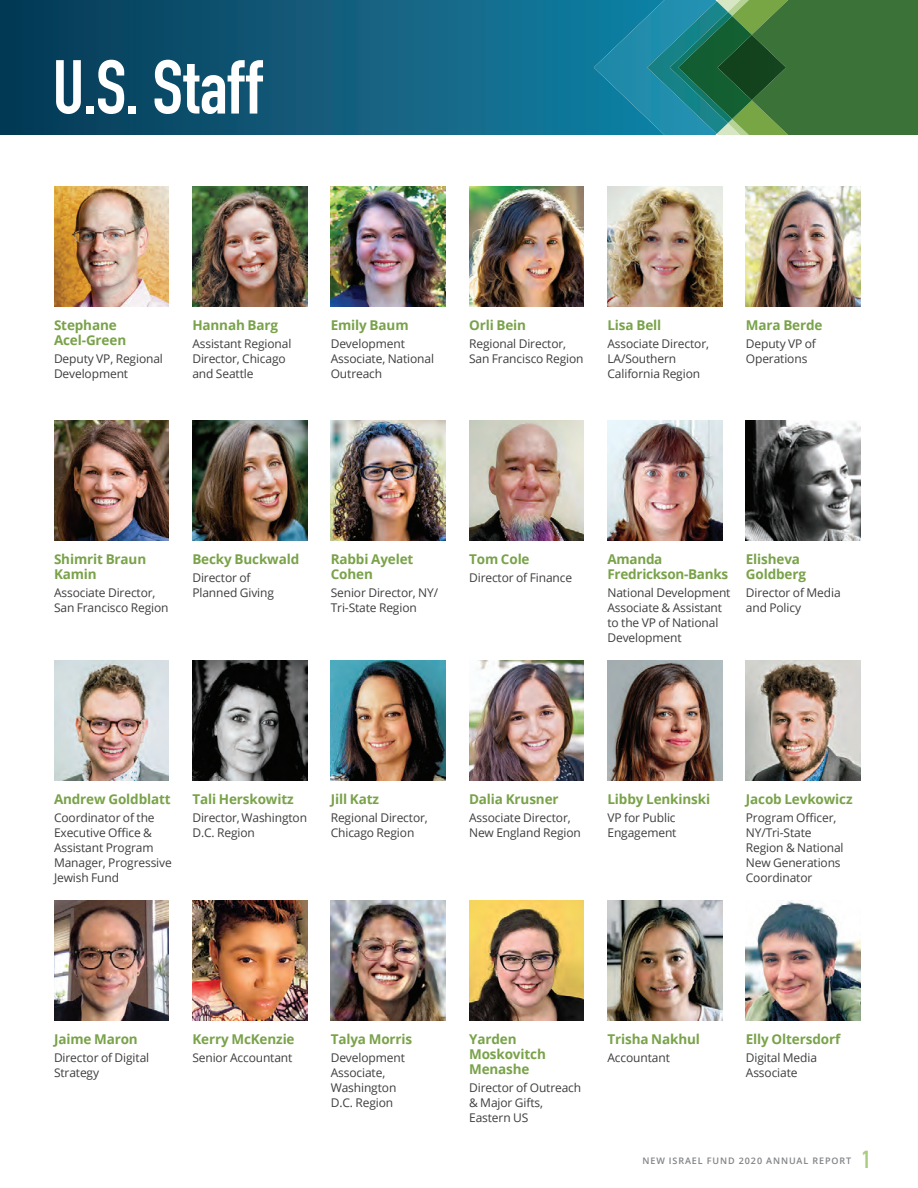
<style>
.page{position:relative;width:918px;height:1188px;background:#fff}
.page>*{position:absolute;margin:0;border:0;box-sizing:border-box;transform-origin:0 0}
.t1{font:75px "DIN Engschrift";letter-spacing:.01em;color:#fff}
.t2{font:24px "DIN Engschrift";color:#abcc80}
.t3{font:700 13.5px/15px "Open Sans";letter-spacing:-.01em;color:#79a249}
.t4{font:12px/15px "Open Sans";letter-spacing:-.01em;color:#3e3e3f}
.t5{font:600 9px "Open Sans";letter-spacing:.1em;color:#808285}
</style>
<div class="page">
<svg style="left:0;top:0;width:594px;height:135px;background:#0e5978"></svg>
<svg style="left:594px;top:0;width:324px;height:135px;background:#2e785c"></svg>
<img style="left:54px;top:186px;width:115px;height:121px">
<img style="left:331px;top:186px;width:115px;height:121px">
<img style="left:608px;top:186px;width:114px;height:121px">
<img style="left:192px;top:186px;width:115px;height:121px">
<img style="left:469px;top:186px;width:115px;height:121px">
<img style="left:746px;top:186px;width:115px;height:121px">
<img style="left:54px;top:420px;width:115px;height:121px">
<img style="left:331px;top:420px;width:115px;height:121px">
<img style="left:608px;top:420px;width:114px;height:121px">
<img style="left:192px;top:420px;width:115px;height:121px">
<img style="left:469px;top:420px;width:115px;height:121px">
<img style="left:746px;top:420px;width:115px;height:121px">
<img style="left:54px;top:660px;width:115px;height:121px">
<img style="left:331px;top:660px;width:115px;height:121px">
<img style="left:608px;top:660px;width:114px;height:121px">
<img style="left:192px;top:660px;width:115px;height:121px">
<img style="left:469px;top:660px;width:115px;height:121px">
<img style="left:746px;top:660px;width:115px;height:121px">
<img style="left:54px;top:900px;width:115px;height:121px">
<img style="left:331px;top:900px;width:115px;height:121px">
<img style="left:608px;top:900px;width:114px;height:121px">
<img style="left:192px;top:900px;width:115px;height:121px">
<img style="left:469px;top:900px;width:115px;height:121px">
<img style="left:746px;top:900px;width:115px;height:121px">
<h1 class="t1" style="left:52px;top:43px;width:211px">U.S. Staff</h1>
<p class="t3" style="left:54px;top:317px;width:74px">Stephane<br>Acel-Green</p>
<p class="t4" style="left:54px;top:351px;width:110px">Deputy VP, Regional<br>Development</p>
<p class="t3" style="left:192px;top:317px;width:87px">Hannah Barg</p>
<p class="t4" style="left:192px;top:336px;width:100px">Assistant Regional<br>Director, Chicago and Seattle</p>
<p class="t3" style="left:331px;top:317px;width:79px">Emily Baum</p>
<p class="t4" style="left:331px;top:336px;width:105px">Development<br>Associate, National<br>Outreach</p>
<p class="t3" style="left:469px;top:317px;width:59px">Orli Bein</p>
<p class="t4" style="left:469px;top:336px;width:116px">Regional Director,<br>San Francisco Region</p>
<p class="t3" style="left:608px;top:317px;width:55px">Lisa Bell</p>
<p class="t4" style="left:608px;top:336px;width:103px">Associate Director,<br>LA/Southern<br>California Region</p>
<p class="t3" style="left:746px;top:317px;width:78px">Mara Berde</p>
<p class="t4" style="left:746px;top:336px;width:72px">Deputy VP of<br>Operations</p>
<p class="t3" style="left:54px;top:551px;width:94px">Shimrit Braun<br>Kamin</p>
<p class="t4" style="left:54px;top:585px;width:116px">Associate Director,<br>San Francisco Region</p>
<p class="t3" style="left:192px;top:551px;width:108px">Becky Buckwald</p>
<p class="t4" style="left:192px;top:570px;width:83px">Director of<br>Planned Giving</p>
<p class="t3" style="left:331px;top:551px;width:84px">Rabbi Ayelet<br>Cohen</p>
<p class="t4" style="left:331px;top:585px;width:109px">Senior Director, NY/<br>Tri-State Region</p>
<p class="t3" style="left:469px;top:551px;width:62px">Tom Cole</p>
<p class="t4" style="left:469px;top:570px;width:105px">Director of Finance</p>
<p class="t3" style="left:608px;top:551px;width:122px">Amanda<br>Fredrickson-Banks</p>
<p class="t4" style="left:608px;top:585px;width:125px">National Development<br>Associate &amp; Assistant to the VP of National<br>Development</p>
<p class="t3" style="left:746px;top:551px;width:62px">Elisheva<br>Goldberg</p>
<p class="t4" style="left:746px;top:585px;width:96px">Director of Media and Policy</p>
<p class="t3" style="left:54px;top:791px;width:118px">Andrew Goldblatt</p>
<p class="t4" style="left:54px;top:810px;width:119px">Coordinator of the<br>Executive Office &amp;<br>Assistant Program<br>Manager, Progressive<br>Jewish Fund</p>
<p class="t3" style="left:192px;top:791px;width:103px">Tali Herskowitz</p>
<p class="t4" style="left:192px;top:810px;width:116px">Director, Washington<br>D.C. Region</p>
<p class="t3" style="left:331px;top:791px;width:50px">Jill Katz</p>
<p class="t4" style="left:331px;top:810px;width:99px">Regional Director,<br>Chicago Region</p>
<p class="t3" style="left:469px;top:791px;width:91px">Dalia Krusner</p>
<p class="t4" style="left:469px;top:810px;width:113px">Associate Director,<br>New England Region</p>
<p class="t3" style="left:608px;top:791px;width:104px">Libby Lenkinski</p>
<p class="t4" style="left:608px;top:810px;width:71px">VP for Public<br>Engagement</p>
<p class="t3" style="left:746px;top:791px;width:108px">Jacob Levkowicz</p>
<p class="t4" style="left:746px;top:810px;width:99px">Program Officer,<br>NY/Tri-State<br>Region &amp; National<br>New Generations<br>Coordinator</p>
<p class="t3" style="left:54px;top:1031px;width:85px">Jaime Maron</p>
<p class="t4" style="left:54px;top:1050px;width:97px">Director of Digital<br>Strategy</p>
<p class="t3" style="left:192px;top:1031px;width:104px">Kerry McKenzie</p>
<p class="t4" style="left:192px;top:1050px;width:102px">Senior Accountant</p>
<p class="t3" style="left:331px;top:1031px;width:83px">Talya Morris</p>
<p class="t4" style="left:331px;top:1050px;width:76px">Development<br>Associate,<br>Washington<br>D.C. Region</p>
<p class="t3" style="left:469px;top:1031px;width:78px">Yarden<br>Moskovitch<br>Menashe</p>
<p class="t4" style="left:469px;top:1080px;width:114px">Director of Outreach &amp; Major Gifts,<br>Eastern US</p>
<p class="t3" style="left:608px;top:1031px;width:94px">Trisha Nakhul</p>
<p class="t4" style="left:608px;top:1050px;width:64px">Accountant</p>
<p class="t3" style="left:746px;top:1031px;width:96px">Elly Oltersdorf</p>
<p class="t4" style="left:746px;top:1050px;width:73px">Digital Media<br>Associate</p>
<p class="t5" style="left:642px;top:1154px;width:210px">NEW ISRAEL FUND 2020 ANNUAL REPORT</p>
<h2 class="t2" style="left:862px;top:1146px;width:10px">1</h2>
</div>
